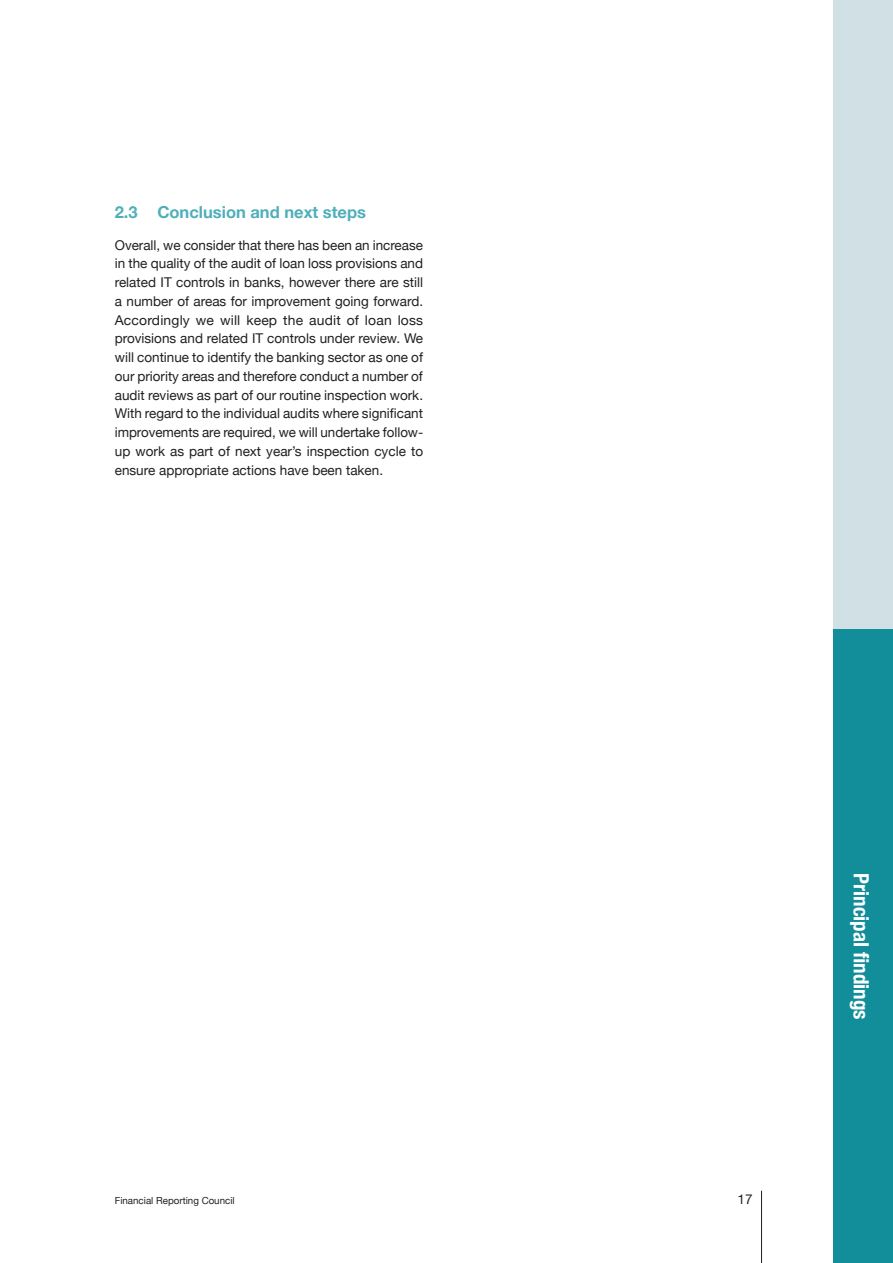
<style>
.page{position:relative;width:893px;height:1263px;background:#fff}
.page>*{position:absolute;margin:0;border:0;box-sizing:border-box;transform-origin:0 0}
.t1{font:700 condensed 21px "Helvetica Neue";color:#fff}
.sub_head_main{font:700 16.5px "Helvetica Neue";color:#4eafba}
.text{font:13.5px/18.8px "Helvetica Neue";color:#231f20;text-align:justify}
.t2{font:9.75px "Helvetica Neue";color:#231f20}
</style>
<div class="page">
<div style="left:833px;top:0;width:60px;height:1263px;background:#d0e0e4"></div>
<div style="left:833px;top:629px;width:60px;height:634px;background:#118e99"></div>
<hr style="left:761px;top:1191px;width:1px;height:72px;background:#231f20">
<p class="sub_head_main" style="left:115px;top:199px;width:253px">2.3 Conclusion and next steps</p>
<p class="text" style="left:115px;top:236px;width:310px">Overall, we consider that there has been an increase in the quality of the audit of loan loss provisions and related IT controls in banks, however there are still a number of areas for improvement going forward.<br>Accordingly we will keep the audit of loan loss provisions and related IT controls under review. We will continue to identify the banking sector as one of our priority areas and therefore conduct a number of audit reviews as part of our routine inspection work.<br>With regard to the individual audits where significant improvements are required, we will undertake follow&shy;up work as part of next year’s inspection cycle to ensure appropriate actions have been taken.</p>
<p class="t2" style="left:115px;top:1193px;width:121px">Financial Reporting Council</p>
<p class="text" style="left:738px;top:1190px;width:17px">17</p>
<p class="t1" style="left:879px;top:873px;width:148px;rotate:90deg">Principal findings</p>
</div>
